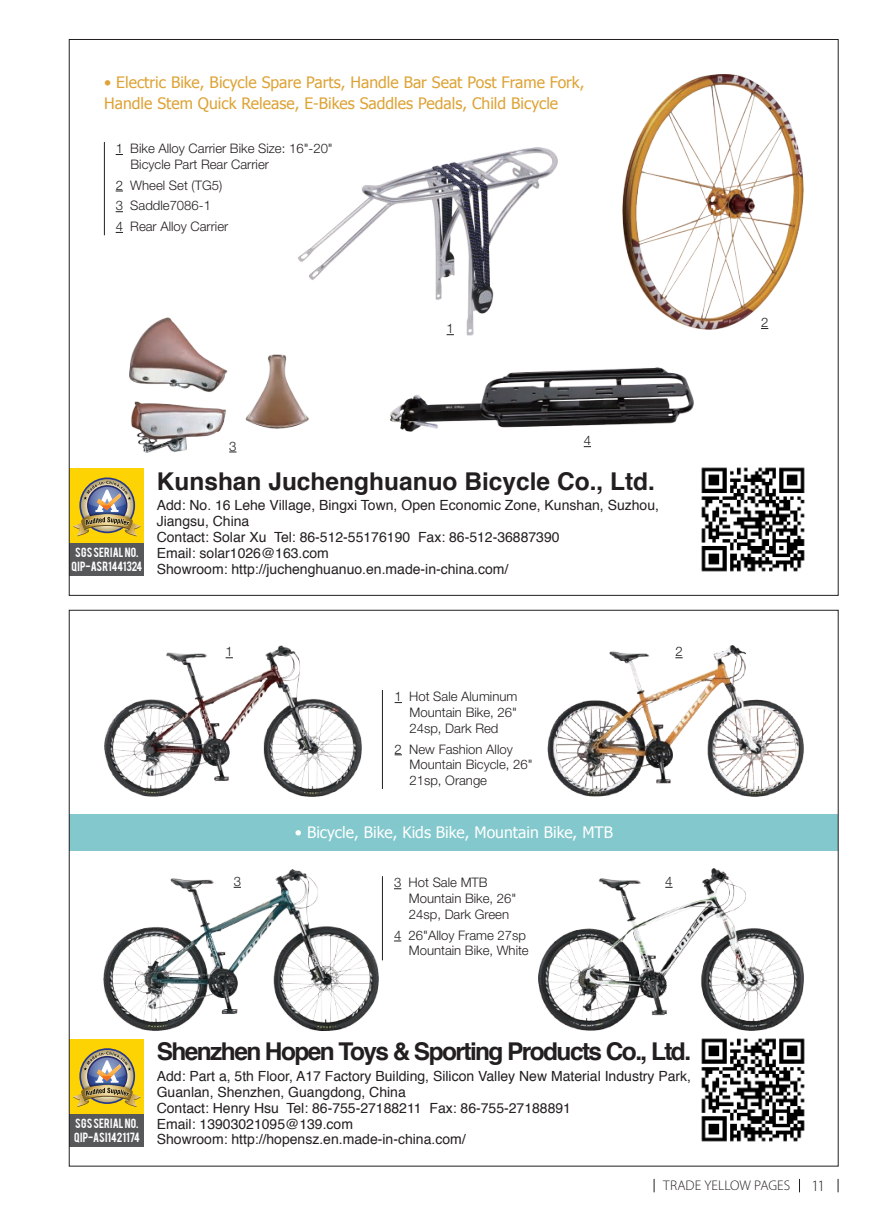
<style>
.page{position:relative;width:893px;height:1216px;background:#fff}
.page>*{position:absolute;margin:0;border:0;box-sizing:border-box;transform-origin:0 0}
.t1{font:700 24.5px "Helvetica";letter-spacing:-.065em;color:#231f20}
.t2{font:700 24.5px "Helvetica";color:#231f20}
.t3{font:15.75px/21px "Tahoma";color:#dda336}
.t4{font:15.75px "Tahoma";color:#fff}
.t5{font:300 15.75px "Myriad Pro";color:#231f20}
.t6{font:14px/15.8px "Helvetica";color:#231f20}
.t7{font:300 14px "Myriad Pro";letter-spacing:.005em;color:#231f20}
.t8{font:300 13.12px/15.8px "Helvetica Neue LT Pro";color:#231f20}
.t9{font:10.5px/14px "Bebas";letter-spacing:.015em;color:#fff;text-align:center}
</style>
<div class="page">
<div style="left:69px;top:468px;width:75px;height:75px;background:#fed304"></div>
<img style="left:73px;top:481px;width:68px;height:55px">
<div style="left:69px;top:543px;width:75px;height:32px;background:#57585a"></div>
<img style="left:701px;top:467px;width:104px;height:105px">
<hr style="left:104px;top:142px;width:1px;height:93px;background:#231f20">
<img style="left:298px;top:147px;width:260px;height:188px">
<img style="left:391px;top:367px;width:302px;height:65px">
<img style="left:622px;top:74px;width:182px;height:255px">
<img style="left:130px;top:317px;width:179px;height:135px">
<div style="left:69px;top:1039px;width:75px;height:74px;background:#fed304"></div>
<img style="left:73px;top:1051px;width:68px;height:56px">
<div style="left:69px;top:1113px;width:75px;height:33px;background:#57585a"></div>
<img style="left:701px;top:1038px;width:104px;height:104px">
<img style="left:104px;top:645px;width:258px;height:151px">
<img style="left:547px;top:645px;width:257px;height:151px">
<img style="left:104px;top:869px;width:274px;height:161px">
<img style="left:539px;top:868px;width:265px;height:162px">
<div style="left:69px;top:814px;width:769px;height:37px;background:#82c8cc"></div>
<hr style="left:382px;top:876px;width:1px;height:84px;background:#231f20">
<hr style="left:382px;top:690px;width:1px;height:99px;background:#231f20">
<svg style="left:838px;top:1179px;width:1px;height:13px"></svg>
<svg style="left:799px;top:1178px;width:1px;height:14px"></svg>
<svg style="left:654px;top:1179px;width:1px;height:13px"></svg>
<p class="t3" style="left:104px;top:71px;width:482px">• Electric Bike, Bicycle Spare Parts, Handle Bar Seat Post Frame Fork,<br>Handle Stem Quick Release, E-Bikes Saddles Pedals, Child Bicycle</p>
<p class="t8" style="left:131px;top:140px;width:204px;text-indent:-15px">1 Bike Alloy Carrier Bike Size: 16"-20"<br>Bicycle Part Rear Carrier</p>
<p class="t8" style="left:116px;top:174px;width:114px;line-height:20.7px">2 Wheel Set (TG5)<br>3 Saddle7086-1<br>4 Rear Alloy Carrier</p>
<p class="t8" style="left:229px;top:438px;width:9px">3</p>
<p class="t8" style="left:447px;top:320px;width:9px">1</p>
<p class="t8" style="left:584px;top:432px;width:9px">4</p>
<p class="t9" style="left:72px;top:544px;width:72px">SGS SERIAL NO.<br>QIP-ASR1441324</p>
<h1 class="t2" style="left:157px;top:461px;width:500px">Kunshan Juchenghuanuo Bicycle Co., Ltd.</h1>
<p class="t6" style="left:157px;top:498px;width:504px">Add: No. 16 Lehe Village, Bingxi Town, Open Economic Zone, Kunshan, Suzhou, Jiangsu, China<br>Contact: Solar Xu Tel: 86-512-55176190 Fax: 86-512-36887390<br>Email: solar1026@163.com<br>Showroom: http://juchenghuanuo.en.made-in-china.com/</p>
<p class="t8" style="left:226px;top:643px;width:9px">1</p>
<p class="t8" style="left:409px;top:688px;width:109px;text-align:justify;text-indent:-15px">1 Hot Sale Aluminum Mountain Bike, 26" 24sp, Dark Red</p>
<p class="t8" style="left:409px;top:740px;width:125px;text-indent:-15px">2 New Fashion Alloy<br>Mountain Bicycle, 26"<br>21sp, Orange</p>
<p class="t8" style="left:675px;top:643px;width:9px">2</p>
<p class="t4" style="left:295px;top:821px;width:320px">• Bicycle, Bike, Kids Bike, Mountain Bike, MTB</p>
<p class="t8" style="left:409px;top:874px;width:109px;text-indent:-15px">3 Hot Sale MTB<br>Mountain Bike, 26"<br>24sp, Dark Green</p>
<p class="t8" style="left:394px;top:926px;width:136px;text-align:right">4 26"Alloy Frame 27sp<br>Mountain Bike, White</p>
<p class="t8" style="left:234px;top:873px;width:9px">3</p>
<p class="t8" style="left:665px;top:873px;width:9px">4</p>
<p class="t9" style="left:74px;top:1115px;width:67px;text-align:left">SGS SERIAL NO.<br>QIP-ASI1421174</p>
<h1 class="t1" style="left:157px;top:1031px;width:536px">Shenzhen Hopen Toys &amp; Sporting Products Co., Ltd.</h1>
<p class="t6" style="left:157px;top:1068px;width:536px">Add: Part a, 5th Floor, A17 Factory Building, Silicon Valley New Material Industry Park, Guanlan, Shenzhen, Guangdong, China<br>Contact: Henry Hsu Tel: 86-755-27188211 Fax: 86-755-27188891<br>Email: 13903021095@139.com<br>Showroom: http://hopensz.en.made-in-china.com/</p>
<p class="t8" style="left:761px;top:314px;width:9px">2</p>
<p class="t7" style="left:663px;top:1177px;width:129px">TRADE YELLOW PAGES</p>
<p class="t5" style="left:811px;top:1175px;width:15px">11</p>
</div>
